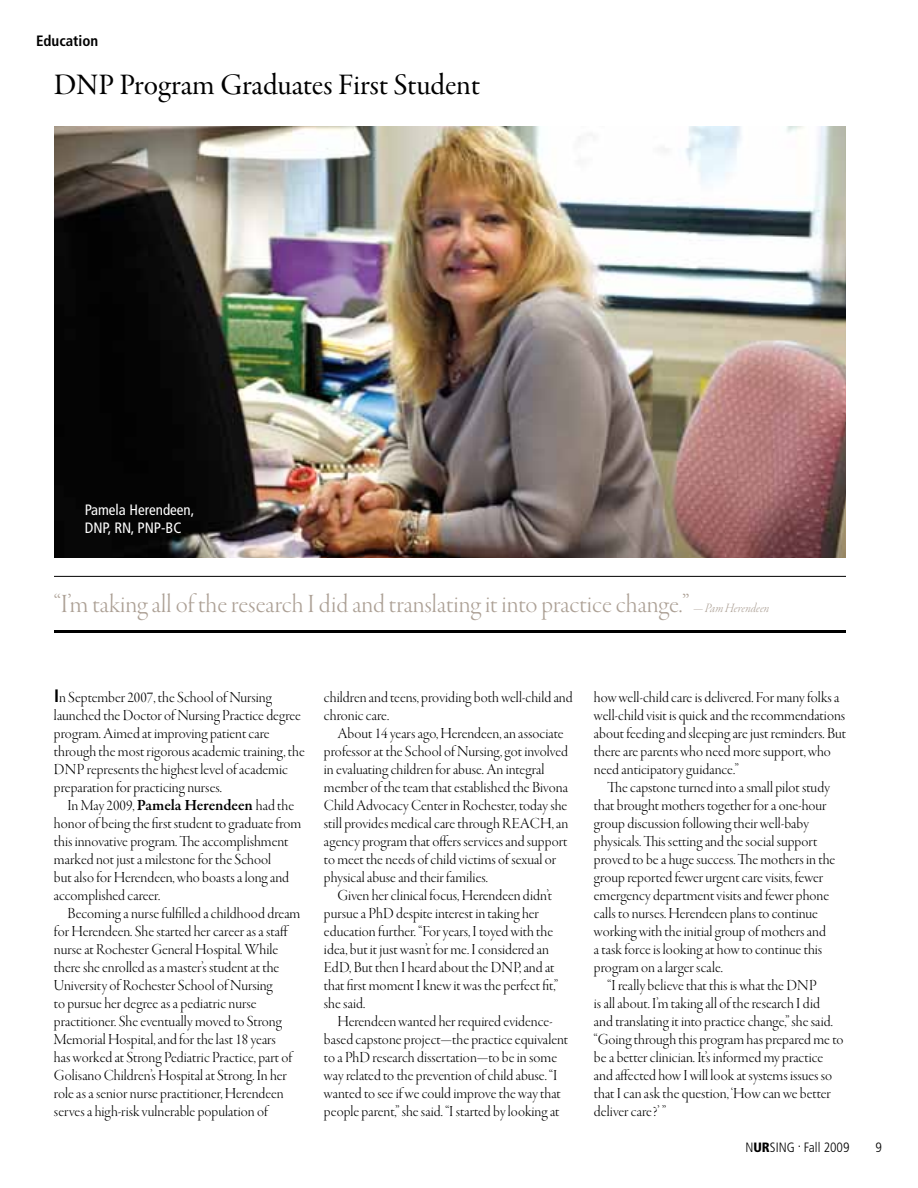
<style>
.page{position:relative;width:918px;height:1188px;background:#fff}
.page>*{position:absolute;margin:0;border:0;box-sizing:border-box;transform-origin:0 0}
.t1{font:30px "Garamond Premr Pro Subh";color:#000}
.t2{font:27px "Garamond Premr Pro Lt Disp";color:#aca095}
.t3{font:15.75px/18px "Garamond Premr Pro Lt Disp";color:#000}
.t4{font:condensed 15px/18px "Frutiger LT Pro";color:#fff}
.t5{font:700 condensed 15px "Frutiger LT Pro";color:#000}
.t6{font:300 condensed 13.5px "Frutiger LT Pro";color:#000}
.s1{font-family:"Garamond Premr Pro Lt It Disp";font-size:13.5px}
.s2{font-family:"Frutiger LT Pro";font-weight:700;font-stretch:condensed;font-size:18px}
.s3{font-family:"Garamond Premr Pro";font-weight:600}
.s4{font-weight:900}
</style>
<div class="page">
<img style="left:54px;top:126px;width:792px;height:432px">
<hr style="left:54px;top:576px;width:792px;height:1px;background:#000">
<hr style="left:54px;top:630px;width:792px;height:3px;background:#000">
<p class="t5" style="left:36px;top:32px;width:64px">Education</p>
<h1 class="t1" style="left:54px;top:67px;width:427px">DNP Program Graduates First Student</h1>
<p class="t4" style="left:85px;top:501px;width:111px">Pamela Herendeen,<br>DNP, RN, PNP-BC</p>
<h2 class="t2" style="left:54px;top:589px;width:717px">“I’m taking all of the research I did and translating it into practice change.” <span class="s1">— Pam Herendeen</span></h2>
<p class="t3" style="left:54px;top:689px;width:252px"><span class="s2">I</span>n September 2007, the School of Nursing launched the Doctor of Nursing Practice degree program. Aimed at improving patient care through the most rigorous academic training, the DNP represents the highest level of academic preparation for practicing nurses.</p>
<p class="t3" style="left:54px;top:797px;width:249px;text-indent:13px">In May 2009, <span class="s3">Pamela Herendeen</span> had the honor of being the first student to graduate from this innovative program. The accomplishment marked not just a milestone for the School<br>but also for Herendeen, who boasts a long and accomplished career.</p>
<p class="t3" style="left:54px;top:905px;width:248px;text-indent:13px">Becoming a nurse fulfilled a childhood dream for Herendeen. She started her career as a staff nurse at Rochester General Hospital. While there she enrolled as a master’s student at the University of Rochester School of Nursing<br>to pursue her degree as a pediatric nurse practitioner. She eventually moved to Strong Memorial Hospital, and for the last 18 years<br>has worked at Strong Pediatric Practice, part of Golisano Children’s Hospital at Strong. In her role as a senior nurse practitioner, Herendeen serves a high-risk vulnerable population of</p>
<p class="t3" style="left:324px;top:689px;width:250px">children and teens, providing both well-child and chronic care.</p>
<p class="t3" style="left:324px;top:725px;width:246px;text-indent:13px">About 14 years ago, Herendeen, an associate professor at the School of Nursing, got involved in evaluating children for abuse. An integral member of the team that established the Bivona Child Advocacy Center in Rochester, today she still provides medical care through REACH, an agency program that offers services and support to meet the needs of child victims of sexual or physical abuse and their families.</p>
<p class="t3" style="left:324px;top:887px;width:236px;text-indent:13px">Given her clinical focus, Herendeen didn’t pursue a PhD despite interest in taking her education further. “For years, I toyed with the idea, but it just wasn’t for me. I considered an EdD, But then I heard about the DNP, and at that first moment I knew it was the perfect fit,” she said.</p>
<p class="t3" style="left:324px;top:1013px;width:246px;text-indent:13px">Herendeen wanted her required evidence&shy;based capstone project—the practice equivalent to a PhD research dissertation—to be in some way related to the prevention of child abuse. “I wanted to see if we could improve the way that people parent,” she said. “I started by looking at</p>
<p class="t3" style="left:594px;top:689px;width:254px">how well-child care is delivered. For many folks a well-child visit is quick and the recommendations about feeding and sleeping are just reminders. But there are parents who need more support, who need anticipatory guidance.”</p>
<p class="t3" style="left:594px;top:779px;width:243px;text-indent:13px">The capstone turned into a small pilot study that brought mothers together for a one-hour group discussion following their well-baby physicals. This setting and the social support proved to be a huge success. The mothers in the group reported fewer urgent care visits, fewer emergency department visits and fewer phone calls to nurses. Herendeen plans to continue working with the initial group of mothers and<br>a task force is looking at how to continue this program on a larger scale.</p>
<p class="t3" style="left:594px;top:977px;width:251px;text-indent:13px">“I really believe that this is what the DNP<br>is all about. I’m taking all of the research I did<br>and translating it into practice change,” she said. “Going through this program has prepared me to be a better clinician. It’s informed my practice and affected how I will look at systems issues so that I can ask the question, ‘How can we better deliver care?’ ”</p>
<p class="t6" style="left:745px;top:1139px;width:106px">N<span class="s4">UR</span>SING . Fall 2009</p>
<p class="t6" style="left:876px;top:1139px;width:8px">9</p>
</div>
